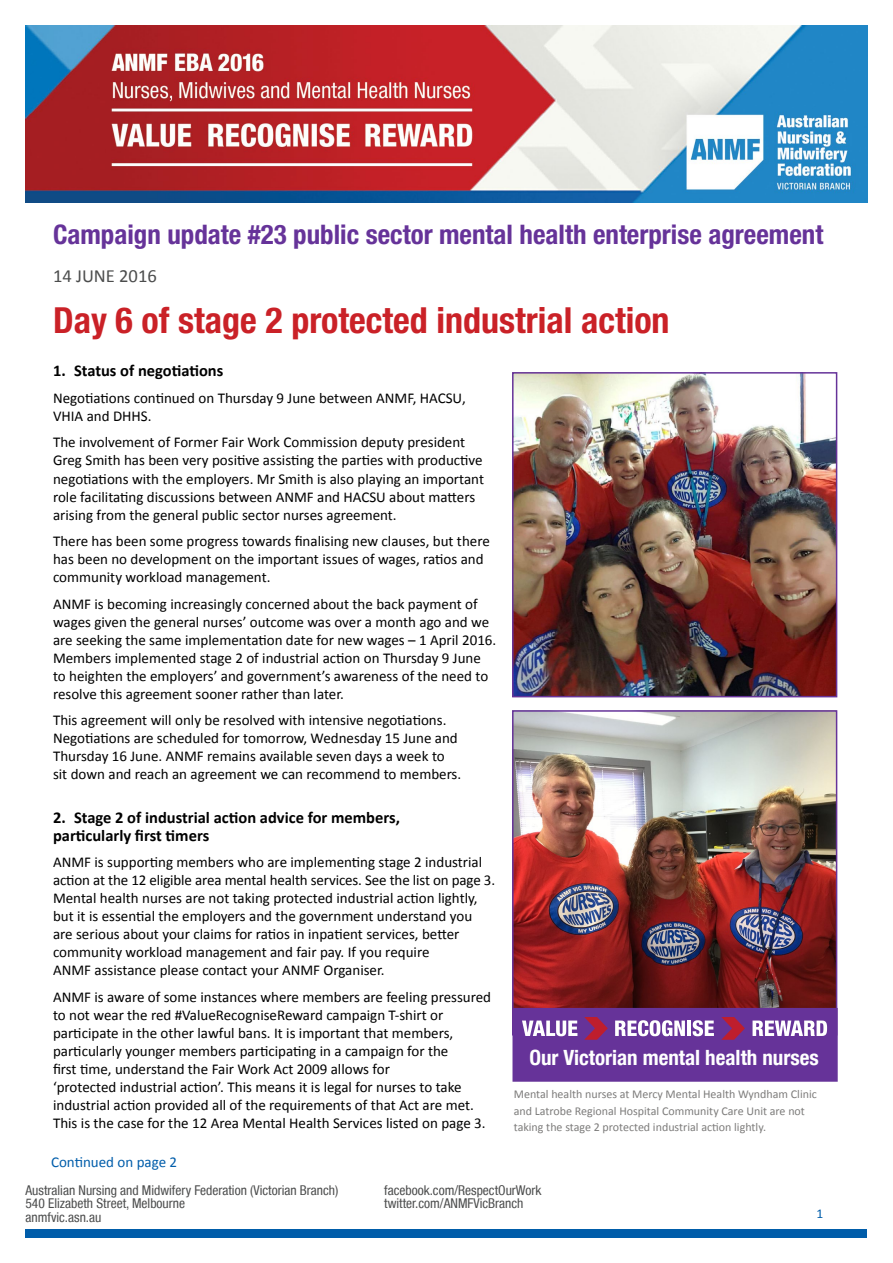
<style>
.page{position:relative;width:893px;height:1263px;background:#fff}
.page>*{position:absolute;margin:0;border:0;box-sizing:border-box;transform-origin:0 0}
.t1{font:700 condensed 36px "Helvetica Neue LT Std";color:#ca2127}
.t2{font:700 condensed 27px "Helvetica Neue LT Std";color:#639}
.t3{font:700 condensed 21px "Helvetica Neue LT";color:#fff}
.t4{font:18.6px "Calibri";color:#4c4d4d}
.t5{font:700 16.5px/18px "Calibri";color:#000}
.t6{font:15px/18px "Calibri";color:#000}
.t7{font:15px "Calibri";color:#005daa}
.t8{font:condensed 13.5px/13.5px "Helvetica Neue LT";color:#4c4d4d}
.t9{font:13.5px "Calibri";color:#005daa}
.t10{font:12px/16.5px "Calibri";color:#7d7c7b}
</style>
<div class="page">
<img style="left:26px;top:26px;width:841px;height:176px">
<div style="left:26px;top:1229px;width:841px;height:8px;background:#005daa"></div>
<img style="left:515px;top:375px;width:319px;height:319px">
<div style="left:512px;top:372px;width:325px;height:325px;border:2px solid #639"></div>
<img style="left:515px;top:713px;width:319px;height:295px">
<div style="left:512px;top:710px;width:325px;height:325px;border:2px solid #639"></div>
<div style="left:512px;top:1008px;width:326px;height:74px;background:#639;border:2px solid #639"></div>
<svg style="left:522px;top:1020px;width:55px;height:16px"></svg>
<svg style="left:615px;top:1020px;width:70px;height:16px"></svg>
<hr style="left:687px;top:1020px;width:4px;height:16px;background:#fff">
<svg style="left:693px;top:1020px;width:21px;height:16px"></svg>
<svg style="left:752px;top:1020px;width:75px;height:16px"></svg>
<svg style="left:721px;top:1017px;width:24px;height:23px"></svg>
<svg style="left:584px;top:1017px;width:24px;height:23px"></svg>
<h2 class="t2" style="left:53px;top:218px;width:772px">Campaign update #23 public sector mental health enterprise agreement</h2>
<p class="t4" style="left:53px;top:264px;width:105px">14 JUNE 2016</p>
<h1 class="t1" style="left:53px;top:298px;width:618px">Day 6 of stage 2 protected industrial action</h1>
<p class="t5" style="left:53px;top:362px;width:172px">1. Status of negotiations</p>
<p class="t6" style="left:53px;top:389px;width:414px">Negotiations continued on Thursday 9 June between ANMF, HACSU,<br>VHIA and DHHS.</p>
<p class="t6" style="left:53px;top:434px;width:432px">The involvement of Former Fair Work Commission deputy president Greg Smith has been very positive assisting the parties with productive negotiations with the employers. Mr Smith is also playing an important role facilitating discussions between ANMF and HACSU about matters arising from the general public sector nurses agreement.</p>
<p class="t6" style="left:53px;top:532px;width:438px">There has been some progress towards finalising new clauses, but there has been no development on the important issues of wages, ratios and community workload management.</p>
<p class="t6" style="left:53px;top:595px;width:445px">ANMF is becoming increasingly concerned about the back payment of wages given the general nurses’ outcome was over a month ago and we are seeking the same implementation date for new wages – 1 April 2016.<br>Members implemented stage 2 of industrial action on Thursday 9 June to heighten the employers’ and government’s awareness of the need to resolve this agreement sooner rather than later.</p>
<p class="t6" style="left:53px;top:711px;width:410px">This agreement will only be resolved with intensive negotiations.<br>Negotiations are scheduled for tomorrow, Wednesday 15 June and Thursday 16 June. ANMF remains available seven days a week to sit down and reach an agreement we can recommend to members.</p>
<p class="t5" style="left:53px;top:808px;width:348px">2. Stage 2 of industrial action advice for members, particularly first timers</p>
<p class="t6" style="left:53px;top:853px;width:444px">ANMF is supporting members who are implementing stage 2 industrial action at the 12 eligible area mental health services. See the list on page 3.<br>Mental health nurses are not taking protected industrial action lightly, but it is essential the employers and the government understand you are serious about your claims for ratios in inpatient services, better community workload management and fair pay. If you require<br>ANMF assistance please contact your ANMF Organiser.</p>
<p class="t6" style="left:53px;top:988px;width:440px">ANMF is aware of some instances where members are feeling pressured to not wear the red #ValueRecogniseReward campaign T-shirt or participate in the other lawful bans. It is important that members, particularly younger members participating in a campaign for the<br>first time, understand the Fair Work Act 2009 allows for<br>‘protected industrial action’. This means it is legal for nurses to take industrial action provided all of the requirements of that Act are met.<br>This is the case for the 12 Area Mental Health Services listed on page 3.</p>
<p class="t7" style="left:51px;top:1152px;width:128px">Continued on page 2</p>
<h3 class="t3" style="left:529px;top:1044px;width:291px">Our Victorian mental health nurses</h3>
<p class="t10" style="left:514px;top:1086px;width:305px">Mental health nurses at Mercy Mental Health Wyndham Clinic and Latrobe Regional Hospital Community Care Unit are not taking the stage 2 protected industrial action lightly.</p>
<p class="t8" style="left:26px;top:1183px;width:314px">Australian Nursing and Midwifery Federation (Victorian Branch)<br>540 Elizabeth Street, Melbourne<br>anmfvic.asn.au</p>
<p class="t8" style="left:384px;top:1183px;width:159px">facebook.com/RespectOurWork twitter.com/ANMFVicBranch</p>
<p class="t9" style="left:816px;top:1205px;width:8px">1</p>
</div>
